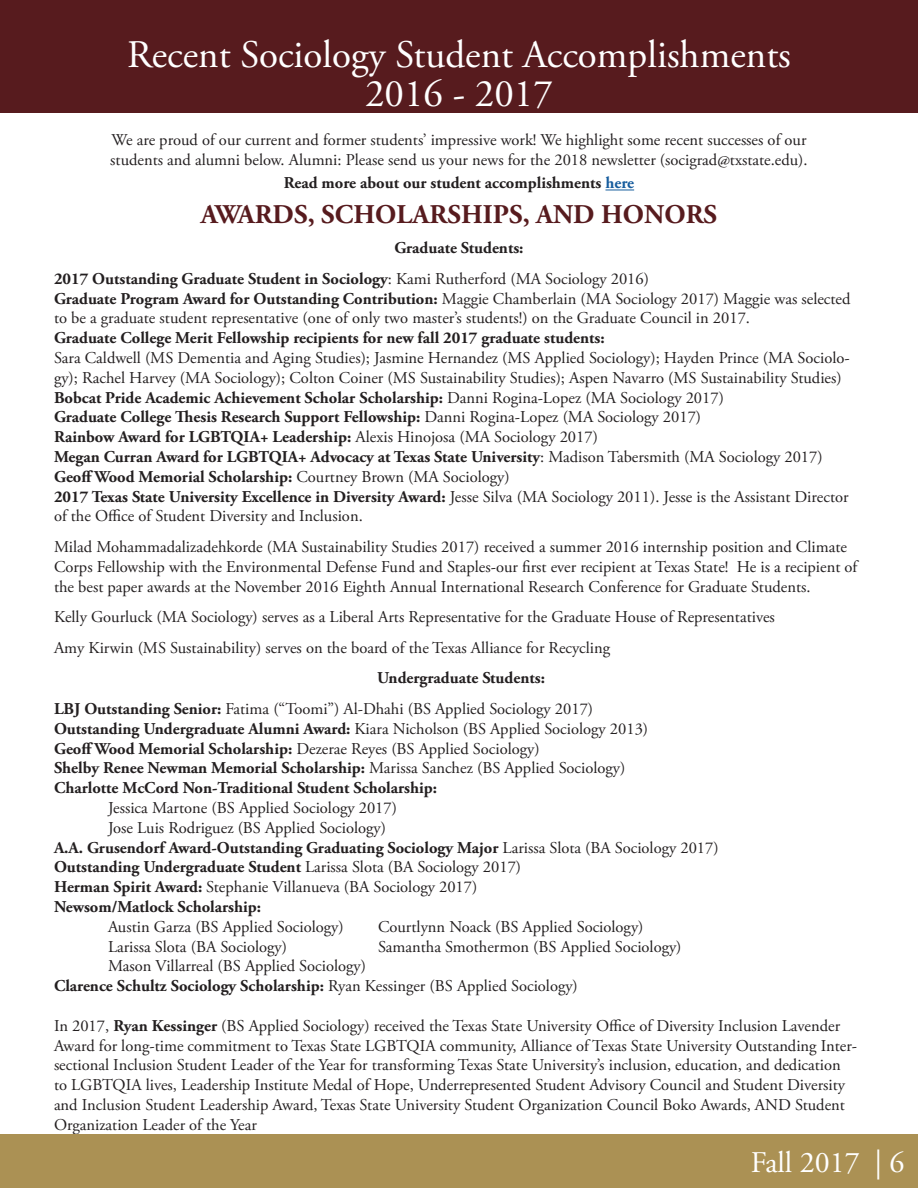
<style>
.page{position:relative;width:918px;height:1188px;background:#fff}
.page>*{position:absolute;margin:0;border:0;box-sizing:border-box;transform-origin:0 0}
.t1{font:39px "Adobe Garamond Pro";color:#fff}
.t2{font:30px "Adobe Garamond Pro";color:#fff}
.t3{font:700 27px "Adobe Garamond Pro";color:#571b1e}
.t4{font:16.5px/19.8px "Adobe Garamond Pro";color:#231f20}
.t5{font:700 16.5px "Adobe Garamond Pro";color:#231f20}
.s1{color:#175d9e}
.s2{font-weight:400}
.s3{font-weight:700}
</style>
<div class="page">
<div style="left:0;top:0;width:918px;height:112px;background:#571b1e"></div>
<svg style="left:605px;top:190px;width:29px;height:1px"></svg>
<div style="left:0;top:1134px;width:918px;height:54px;background:#ab9154"></div>
<p class="t1" style="left:127px;top:32px;width:665px">Recent Sociology Student Accomplishments</p>
<p class="t1" style="left:365px;top:71px;width:189px">2016 - 2017</p>
<p class="t4" style="left:111px;top:131px;width:697px">We are proud of our current and former students’ impressive work! We highlight some recent successes of our</p>
<p class="t4" style="left:110px;top:150px;width:699px">students and alumni below. Alumni: Please send us your news for the 2018 newsletter (socigrad@txstate.edu).</p>
<p class="t5" style="left:284px;top:173px;width:352px">Read more about our student accomplishments <span class="s1">here</span></p>
<p class="t3" style="left:201px;top:198px;width:518px">AWARDS, SCHOLARSHIPS, AND HONORS</p>
<p class="t5" style="left:394px;top:238px;width:131px">Graduate Students:</p>
<p class="t5" style="left:54px;top:269px;width:597px">2017 Outstanding Graduate Student in Sociology<span class="s2">: Kami Rutherford (MA Sociology 2016)</span></p>
<p class="t4" style="left:54px;top:289px;width:798px"><span class="s3">Graduate Program Award for Outstanding Contribution:</span> Maggie Chamberlain (MA Sociology 2017) Maggie was selected to be a graduate student representative (one of only two master’s students!) on the Graduate Council in 2017.</p>
<p class="t5" style="left:54px;top:328px;width:552px">Graduate College Merit Fellowship recipients for new fall 2017 graduate students:</p>
<p class="t4" style="left:54px;top:348px;width:797px">Sara Caldwell (MS Dementia and Aging Studies); Jasmine Hernandez (MS Applied Sociology); Hayden Prince (MA Sociolo&shy;gy); Rachel Harvey (MA Sociology); Colton Coiner (MS Sustainability Studies); Aspen Navarro (MS Sustainability Studies)</p>
<p class="t5" style="left:54px;top:388px;width:671px">Bobcat Pride Academic Achievement Scholar Scholarship: <span class="s2">Danni Rogina-Lopez (MA Sociology 2017)</span></p>
<p class="t5" style="left:54px;top:408px;width:649px">Graduate College Thesis Research Support Fellowship: <span class="s2">Danni Rogina-Lopez (MA Sociology 2017)</span></p>
<p class="t5" style="left:54px;top:427px;width:545px">Rainbow Award for LGBTQIA+ Leadership: <span class="s2">Alexis Hinojosa (MA Sociology 2017)</span></p>
<p class="t5" style="left:54px;top:447px;width:770px">Megan Curran Award for LGBTQIA+ Advocacy at Texas State University<span class="s2">: Madison Tabersmith (MA Sociology 2017)</span></p>
<p class="t5" style="left:54px;top:467px;width:457px">Geoff Wood Memorial Scholarship: <span class="s2">Courtney Brown (MA Sociology)</span></p>
<p class="t4" style="left:54px;top:487px;width:796px"><span class="s3">2017 Texas State University Excellence in Diversity Award:</span> Jesse Silva (MA Sociology 2011). Jesse is the Assistant Director of the Office of Student Diversity and Inclusion.</p>
<p class="t4" style="left:54px;top:537px;width:805px">Milad Mohammadalizadehkorde (MA Sustainability Studies 2017) received a summer 2016 internship position and Climate<br>Corps Fellowship with the Environmental Defense Fund and Staples-our first ever recipient at Texas State! He is a recipient of the best paper awards at the November 2016 Eighth Annual International Research Conference for Graduate Students.</p>
<p class="t4" style="left:54px;top:608px;width:722px">Kelly Gourluck (MA Sociology) serves as a Liberal Arts Representative for the Graduate House of Representatives</p>
<p class="t4" style="left:54px;top:638px;width:558px">Amy Kirwin (MS Sustainability) serves on the board of the Texas Alliance for Recycling</p>
<p class="t5" style="left:377px;top:669px;width:169px">Undergraduate Students:</p>
<p class="t4" style="left:54px;top:699px;width:541px"><span class="s3">LBJ Outstanding Senior:</span> Fatima (“Toomi”) Al-Dhahi (BS Applied Sociology 2017)</p>
<p class="t4" style="left:54px;top:719px;width:596px"><span class="s3">Outstanding Undergraduate Alumni Award:</span> Kiara Nicholson (BS Applied Sociology 2013)</p>
<p class="t4" style="left:54px;top:739px;width:487px"><span class="s3">Geoff Wood Memorial Scholarship:</span> Dezerae Reyes (BS Applied Sociology)</p>
<p class="t5" style="left:54px;top:759px;width:573px">Shelby Renee Newman Memorial Scholarship: <span class="s2">Marissa Sanchez (BS Applied Sociology)</span></p>
<p class="t5" style="left:54px;top:778px;width:385px">Charlotte McCord Non-Traditional Student Scholarship:</p>
<p class="t4" style="left:108px;top:798px;width:291px">Jessica Martone (BS Applied Sociology 2017)</p>
<p class="t4" style="left:108px;top:818px;width:280px">Jose Luis Rodriguez (BS Applied Sociology)</p>
<p class="t5" style="left:54px;top:838px;width:666px">A.A. Grusendorf Award-Outstanding Graduating Sociology Major <span class="s2">Larissa Slota (BA Sociology 2017)</span></p>
<p class="t5" style="left:54px;top:858px;width:469px">Outstanding Undergraduate Student <span class="s2">Larissa Slota (BA Sociology 2017)</span></p>
<p class="t4" style="left:54px;top:878px;width:425px"><span class="s3">Herman Spirit Award:</span> Stephanie Villanueva (BA Sociology 2017)</p>
<p class="t5" style="left:54px;top:897px;width:209px">Newsom/Matlock Scholarship:</p>
<p class="t4" style="left:108px;top:917px;width:237px">Austin Garza (BS Applied Sociology)</p>
<p class="t4" style="left:378px;top:917px;width:267px">Courtlynn Noack (BS Applied Sociology)</p>
<p class="t4" style="left:108px;top:937px;width:181px">Larissa Slota (BA Sociology)</p>
<p class="t4" style="left:378px;top:937px;width:305px">Samantha Smothermon (BS Applied Sociology)</p>
<p class="t4" style="left:108px;top:957px;width:259px">Mason Villarreal (BS Applied Sociology)</p>
<p class="t5" style="left:54px;top:976px;width:525px">Clarence Schultz Sociology Scholarship: <span class="s2">Ryan Kessinger (BS Applied Sociology)</span></p>
<p class="t4" style="left:54px;top:1016px;width:805px">In 2017, <span class="s3">Ryan Kessinger</span> (BS Applied Sociology) received the Texas State University Office of Diversity Inclusion Lavender Award for long-time commitment to Texas State LGBTQIA community, Alliance of Texas State University Outstanding Inter&shy;sectional Inclusion Student Leader of the Year for transforming Texas State University’s inclusion, education, and dedication to LGBTQIA lives, Leadership Institute Medal of Hope, Underrepresented Student Advisory Council and Student Diversity and Inclusion Student Leadership Award, Texas State University Student Organization Council Boko Awards, AND Student Organization Leader of the Year</p>
<p class="t2" style="left:751px;top:1144px;width:155px">Fall 2017 | 6</p>
</div>
